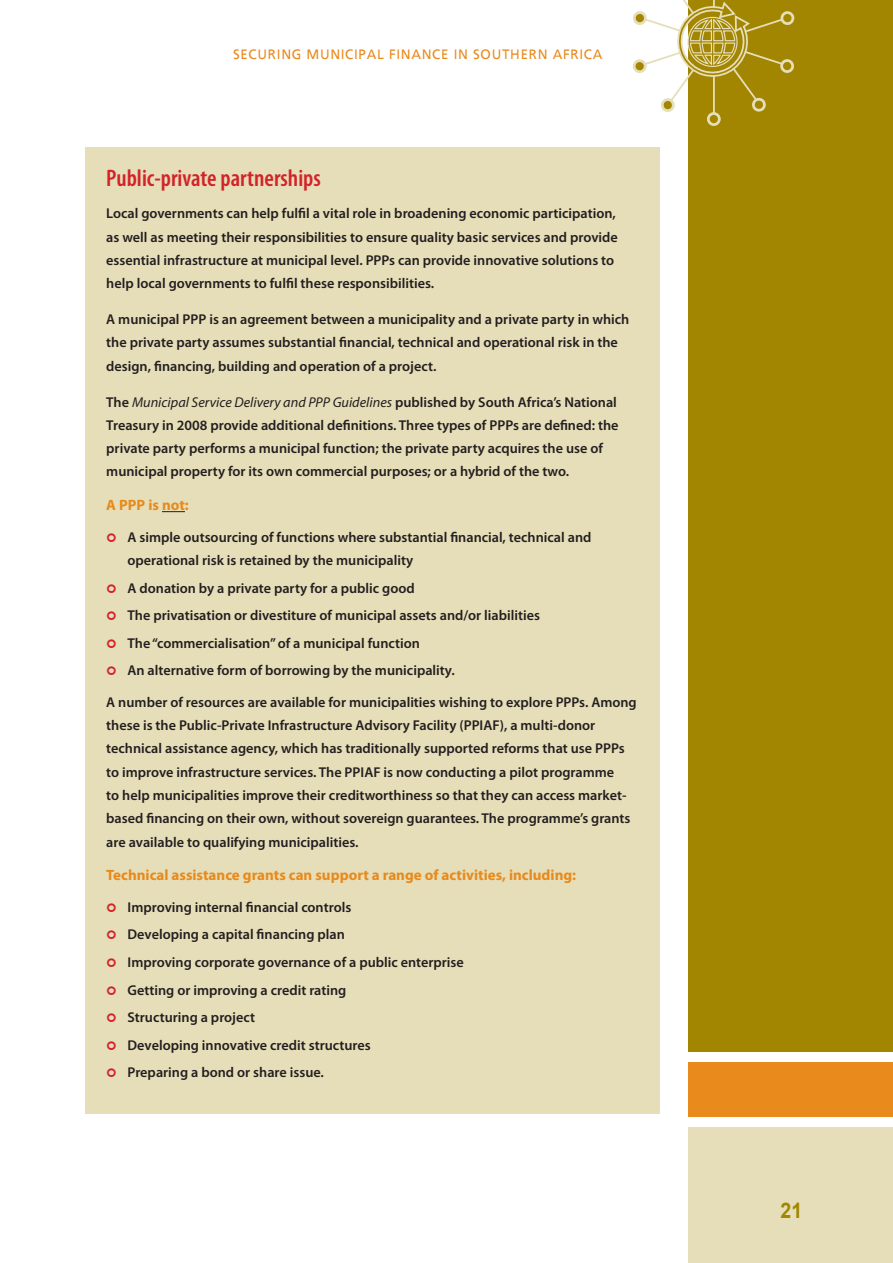
<style>
.page{position:relative;width:893px;height:1263px;background:#fff}
.page>*{position:absolute;margin:0;border:0;box-sizing:border-box;transform-origin:0 0}
.t1{font:600 condensed 24px "Myriad Pro";color:#d2232a}
.t2{font:700 21.45px "Arial";color:#a28500;scale:.91 1}
.t3{font:700 15px "Myriad Pro";color:#e88a1c}
.t4{font:600 14.25px/23.2px "Myriad Pro";color:#231f20}
.t5{font:13.5px "Frutiger Linotype";letter-spacing:.05em;color:#e88a1c}
.s1{font-weight:400;font-style:italic}
</style>
<div class="page">
<div style="left:689px;top:1128px;width:204px;height:135px;background:#e6deb8"></div>
<div style="left:689px;top:0;width:204px;height:1051px;background:#a28500"></div>
<div style="left:689px;top:1062px;width:204px;height:54px;background:#e88a1c"></div>
<div style="left:707px;top:112px;width:14px;height:14px;border:3px solid #e6deb8;border-radius:50%"></div>
<svg style="left:633px;top:0;width:162px;height:115px"></svg>
<div style="left:85px;top:147px;width:574px;height:966px;background:#e6deb8"></div>
<svg style="left:162px;top:511px;width:23px;height:1px"></svg>
<p class="t5" style="left:233px;top:46px;width:371px">SECURING MUNICIPAL FINANCE IN SOUTHERN AFRICA</p>
<h1 class="t1" style="left:106px;top:164px;width:216px">Public-private partnerships</h1>
<p class="t4" style="left:106px;top:202px;width:513px">Local governments can help fulfil a vital role in broadening economic participation, as well as meeting their responsibilities to ensure quality basic services and provide essential infrastructure at municipal level. PPPs can provide innovative solutions to help local governments to fulfil these responsibilities.</p>
<p class="t4" style="left:106px;top:307px;width:525px">A municipal PPP is an agreement between a municipality and a private party in which the private party assumes substantial financial, technical and operational risk in the design, financing, building and operation of a project.</p>
<p class="t4" style="left:106px;top:390px;width:514px">The <span class="s1">Municipal Service Delivery and PPP Guidelines</span> published by South Africa’s National Treasury in 2008 provide additional definitions. Three types of PPPs are defined: the private party performs a municipal function; the private party acquires the use of municipal property for its own commercial purposes; or a hybrid of the two.</p>
<p class="t3" style="left:106px;top:495px;width:84px">A PPP is not:</p>
<p class="t4" style="left:128px;top:525px;width:465px">A simple outsourcing of functions where substantial financial, technical and operational risk is retained by the municipality</p>
<p class="t4" style="left:128px;top:574px;width:414px;line-height:27.5px">A donation by a private party for a public good<br>The privatisation or divestiture of municipal assets and/or liabilities The “commercialisation” of a municipal function<br>An alternative form of borrowing by the municipality.</p>
<p class="t4" style="left:106px;top:690px;width:532px">A number of resources are available for municipalities wishing to explore PPPs. Among these is the Public-Private Infrastructure Advisory Facility (PPIAF), a multi-donor technical assistance agency, which has traditionally supported reforms that use PPPs to improve infrastructure services. The PPIAF is now conducting a pilot programme<br>to help municipalities improve their creditworthiness so that they can access market&shy;based financing on their own, without sovereign guarantees. The programme’s grants are available to qualifying municipalities.</p>
<p class="t3" style="left:106px;top:865px;width:471px">Technical assistance grants can support a range of activities, including:</p>
<p class="t4" style="left:128px;top:893px;width:338px;line-height:27.5px">Improving internal financial controls<br>Developing a capital financing plan<br>Improving corporate governance of a public enterprise Getting or improving a credit rating<br>Structuring a project<br>Developing innovative credit structures<br>Preparing a bond or share issue.</p>
<h2 class="t2" style="left:780px;top:1196px;width:25px">21</h2>
</div>
